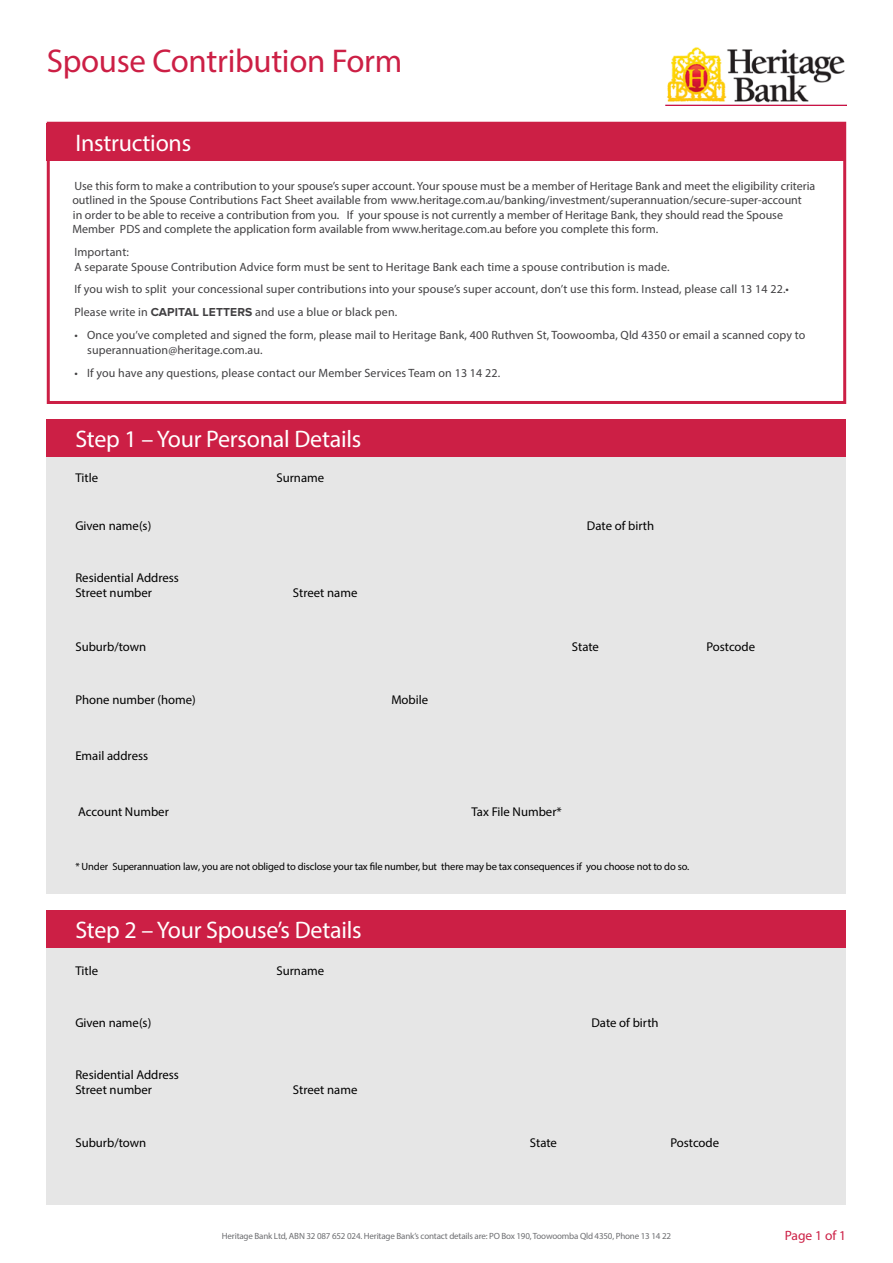
<style>
.page{position:relative;width:893px;height:1263px;background:#fff}
.page>*{position:absolute;margin:0;border:0;box-sizing:border-box;transform-origin:0 0}
.New_Heading_A{font:33px "Myriad Pro";letter-spacing:-.01em;color:#cc1f45}
.New_Heading_A-2{font:24px "Myriad Pro";letter-spacing:-.01em;color:#fff}
.t1{font:13.5px "Myriad Pro";color:#cc1f45}
.Form_Text{font:12.75px "Myriad Pro";color:#000}
.Body_Text{font:12.75px "Myriad Pro";color:#000}
.t2{font:12px/14.4px "Myriad Pro";color:#414042}
.t3{font:10.5px "Myriad Pro";letter-spacing:-.015em;color:#000}
.t4{font:9px "Myriad Pro";letter-spacing:-.02em;color:#6d6e71}
.s1{font-family:"Proxima Nova";font-weight:700}
</style>
<div class="page">
<div style="left:47px;top:122px;width:799px;height:282px;border:3px solid #cc1f45"></div>
<div style="left:47px;top:457px;width:799px;height:437px;background:#e6e6e6"></div>
<div style="left:47px;top:123px;width:799px;height:38px;background:#cc1f45"></div>
<div style="left:47px;top:419px;width:799px;height:38px;background:#cc1f45"></div>
<img style="left:665px;top:47px;width:181px;height:58px">
<div style="left:47px;top:948px;width:799px;height:256px;background:#e6e6e6"></div>
<div style="left:47px;top:910px;width:799px;height:38px;background:#cc1f45"></div>
<p class="New_Heading_A" style="left:47px;top:40px;width:357px">Spouse Contribution Form</p>
<h2 class="New_Heading_A-2" style="left:75px;top:128px;width:117px">Instructions</h2>
<p class="t2" style="left:72px;top:179px;width:744px">Use this form to make a contribution to your spouse’s super account. Your spouse must be a member of Heritage Bank and meet the eligibility criteria outlined in the Spouse Contributions Fact Sheet available from www.heritage.com.au/banking/investment/superannuation/secure-super-account<br>in order to be able to receive a contribution from you. If your spouse is not currently a member of Heritage Bank, they should read the Spouse Member PDS and complete the application form available from www.heritage.com.au before you complete this form.</p>
<p class="t2" style="left:74px;top:245px;width:597px">Important:<br>A separate Spouse Contribution Advice form must be sent to Heritage Bank each time a spouse contribution is made.</p>
<p class="t2" style="left:74px;top:278px;width:716px;line-height:23px">If you wish to split your concessional super contributions into your spouse’s super account, don’t use this form. Instead, please call 13 14 22.•<br>Please write in <span class="s1">CAPITAL LETTERS</span> and use a blue or black pen.</p>
<p class="t2" style="left:87px;top:328px;width:720px;text-indent:-13px">• Once you’ve completed and signed the form, please mail to Heritage Bank, 400 Ruthven St, Toowoomba, Qld 4350 or email a scanned copy to superannuation@heritage.com.au.</p>
<p class="t2" style="left:74px;top:365px;width:427px">• If you have any questions, please contact our Member Services Team on 13 14 22.</p>
<p class="New_Heading_A-2" style="left:75px;top:424px;width:288px">Step 1 – Your Personal Details</p>
<p class="Form_Text" style="left:75px;top:470px;width:24px">Title</p>
<p class="Form_Text" style="left:276px;top:470px;width:49px">Surname</p>
<p class="Form_Text" style="left:75px;top:518px;width:77px">Given name(s)</p>
<p class="Form_Text" style="left:587px;top:518px;width:69px">Date of birth</p>
<p class="Body_Text" style="left:75px;top:570px;width:105px">Residential Address</p>
<p class="Form_Text" style="left:75px;top:585px;width:78px">Street number</p>
<p class="Form_Text" style="left:293px;top:585px;width:66px">Street name</p>
<p class="Form_Text" style="left:75px;top:638px;width:72px">Suburb/town</p>
<p class="Form_Text" style="left:572px;top:638px;width:29px">State</p>
<p class="Form_Text" style="left:706px;top:638px;width:50px">Postcode</p>
<p class="Form_Text" style="left:75px;top:692px;width:122px">Phone number (home)</p>
<p class="Form_Text" style="left:391px;top:692px;width:38px">Mobile</p>
<p class="Form_Text" style="left:75px;top:748px;width:74px">Email address</p>
<p class="Body_Text" style="left:78px;top:804px;width:92px">Account Number</p>
<p class="Form_Text" style="left:471px;top:804px;width:92px">Tax File Number*</p>
<p class="t3" style="left:75px;top:859px;width:615px">* Under Superannuation law, you are not obliged to disclose your tax file number, but there may be tax consequences if you choose not to do so.</p>
<p class="New_Heading_A-2" style="left:75px;top:915px;width:288px">Step 2 – Your Spouse’s Details</p>
<p class="Form_Text" style="left:75px;top:963px;width:24px">Title</p>
<p class="Form_Text" style="left:276px;top:963px;width:49px">Surname</p>
<p class="Form_Text" style="left:75px;top:1015px;width:77px">Given name(s)</p>
<p class="Form_Text" style="left:591px;top:1015px;width:69px">Date of birth</p>
<p class="Body_Text" style="left:75px;top:1066px;width:105px">Residential Address</p>
<p class="Form_Text" style="left:75px;top:1082px;width:78px">Street number</p>
<p class="Form_Text" style="left:293px;top:1082px;width:66px">Street name</p>
<p class="Form_Text" style="left:75px;top:1135px;width:72px">Suburb/town</p>
<p class="Form_Text" style="left:530px;top:1135px;width:29px">State</p>
<p class="Form_Text" style="left:670px;top:1135px;width:50px">Postcode</p>
<p class="t4" style="left:222px;top:1231px;width:451px">Heritage Bank Ltd, ABN 32 087 652 024. Heritage Bank’s contact details are: PO Box 190, Toowoomba Qld 4350, Phone 13 14 22</p>
<p class="t1" style="left:785px;top:1227px;width:63px">Page 1 of 1</p>
</div>
